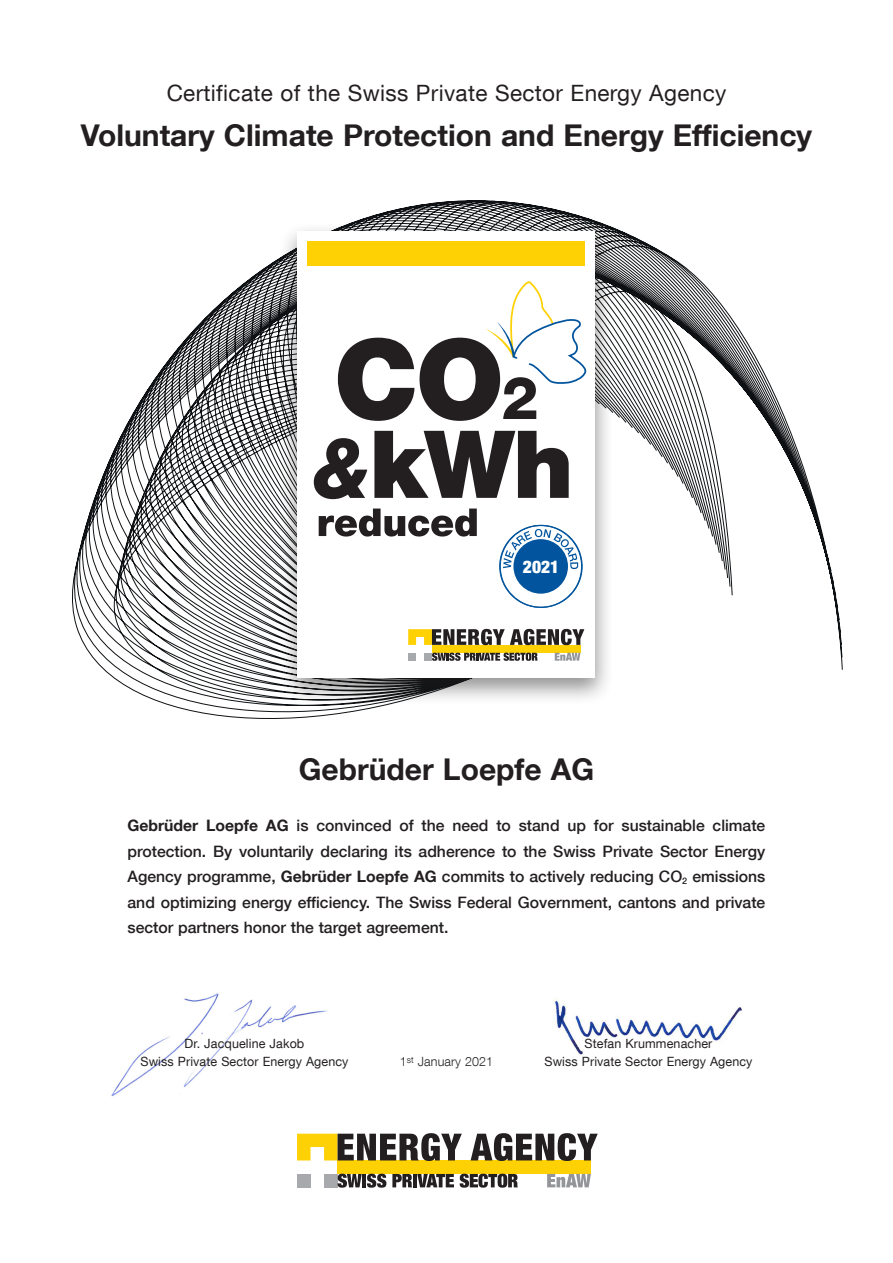
<style>
.page{position:relative;width:893px;height:1263px;background:#fff}
.page>*{position:absolute;margin:0;border:0;box-sizing:border-box;transform-origin:0 0}
.t1{font:700 30px "Helvetica Neue LT Com";color:#231f20}
.t2{font:22.5px "Helvetica Neue LT Com";letter-spacing:.015em;color:#231f20}
.t3{font:900 condensed 17.55px "Helvetica Neue LT Com";color:#fff}
.t4{font:500 15.75px/25.5px "Helvetica Neue LT Com";color:#231f20;text-align:justify}
.t5{font:12.75px "Helvetica Neue LT Com";letter-spacing:.01em;color:#231f20}
.t6{font:300 12.75px "Helvetica Neue LT Com";letter-spacing:.01em;color:#231f20}
.s1{font-weight:700}
</style>
<div class="page">
<img style="left:111px;top:993px;width:217px;height:104px">
<img style="left:553px;top:998px;width:189px;height:57px">
<svg style="left:72px;top:201px;width:770px;height:518px"></svg>
<div style="left:279px;top:221px;width:335px;height:484px;background:#231f20;opacity:.5"></div>
<div style="left:298px;top:231px;width:297px;height:447px;background:#fff"></div>
<svg style="left:499px;top:525px;width:84px;height:83px"></svg>
<div style="left:308px;top:241px;width:277px;height:25px;background:#fed105"></div>
<svg style="left:314px;top:281px;width:273px;height:218px"></svg>
<svg style="left:319px;top:508px;width:158px;height:28px"></svg>
<div style="left:338px;top:1160px;width:253px;height:14px;background:#fed105"></div>
<div style="left:297px;top:1174px;width:14px;height:13px;background:#a8a9ad"></div>
<div style="left:324px;top:1174px;width:14px;height:13px;background:#a8a9ad"></div>
<svg style="left:297px;top:1133px;width:165px;height:28px"></svg>
<svg style="left:471px;top:1133px;width:127px;height:28px"></svg>
<svg style="left:338px;top:1174px;width:48px;height:14px"></svg>
<svg style="left:392px;top:1174px;width:62px;height:13px"></svg>
<svg style="left:460px;top:1174px;width:58px;height:14px"></svg>
<svg style="left:547px;top:1174px;width:44px;height:13px"></svg>
<div style="left:432px;top:645px;width:148px;height:8px;background:#fed105"></div>
<div style="left:408px;top:653px;width:8px;height:8px;background:#a8a9ad"></div>
<div style="left:424px;top:653px;width:8px;height:8px;background:#a8a9ad"></div>
<svg style="left:408px;top:628px;width:176px;height:17px"></svg>
<svg style="left:432px;top:652px;width:106px;height:9px"></svg>
<svg style="left:555px;top:653px;width:25px;height:8px"></svg>
<p class="t2" style="left:167px;top:79px;width:561px">Certificate of the Swiss Private Sector Energy Agency</p>
<p class="t1" style="left:81px;top:117px;width:733px">Voluntary Climate Protection and Energy Efficiency</p>
<p class="t3" style="left:523px;top:556px;width:38px">2021</p>
<p class="t1" style="left:299px;top:750px;width:297px">Gebrüder Loepfe AG</p>
<p class="t4" style="left:128px;top:812px;width:639px"><span class="s1">Gebrüder Loepfe AG</span> is convinced of the need to stand up for sustainable climate protection. By voluntarily declaring its adherence to the Swiss Private Sector Energy Agency programme, <span class="s1">Gebrüder Loepfe AG</span> commits to actively reducing CO<sub>2</sub> emissions and optimizing energy efficiency. The Swiss Federal Government, cantons and private sector partners honor the target agreement.</p>
<p class="t5" style="left:185px;top:1036px;width:121px">Dr. Jacqueline Jakob</p>
<p class="t5" style="left:140px;top:1054px;width:210px">Swiss Private Sector Energy Agency</p>
<p class="t5" style="left:585px;top:1036px;width:129px">Stefan Krummenacher</p>
<p class="t6" style="left:400px;top:1054px;width:95px">1<sup>st</sup> January 2021</p>
<p class="t5" style="left:544px;top:1054px;width:210px">Swiss Private Sector Energy Agency</p>
</div>
